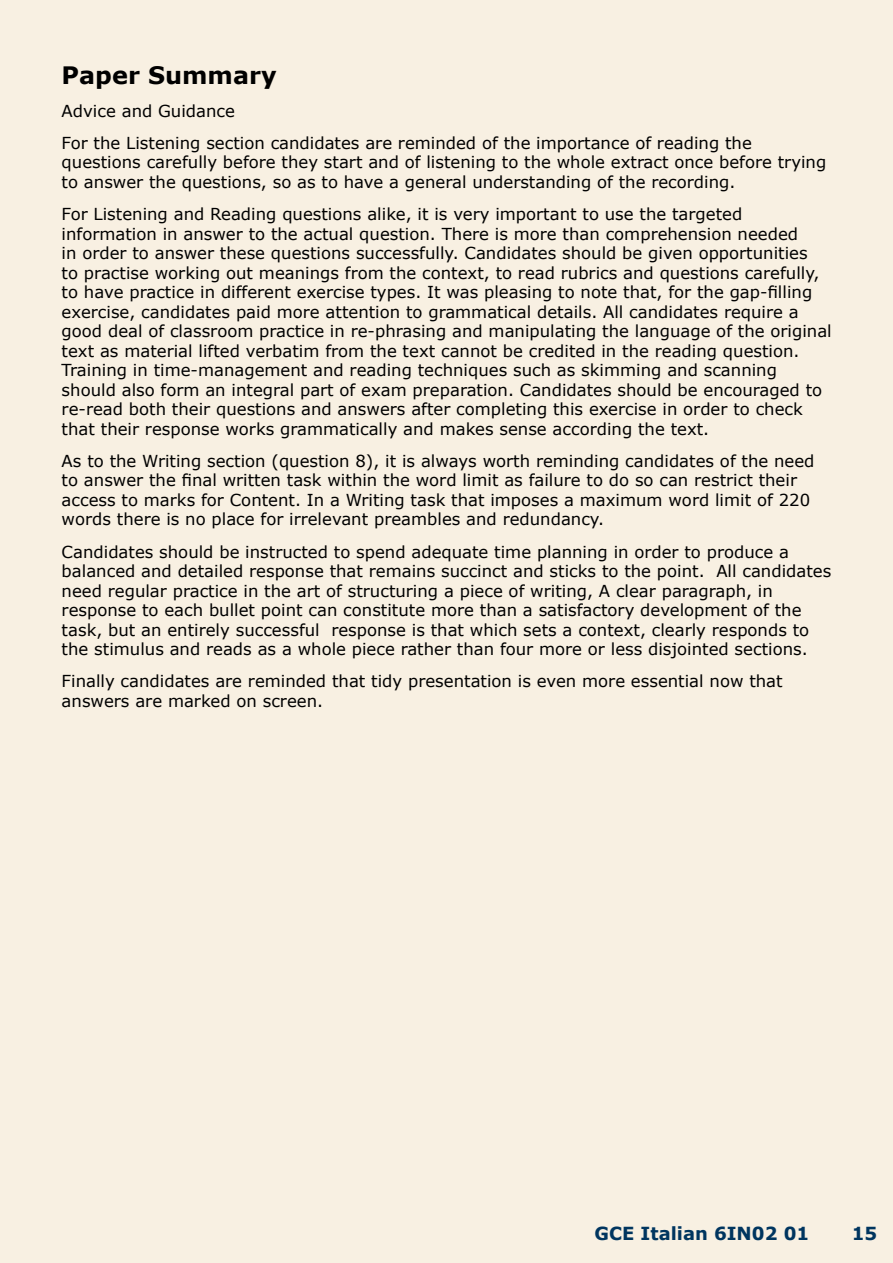
<style>
.page{position:relative;width:893px;height:1263px;background:#f8f0e2}
.page>*{position:absolute;margin:0;border:0;box-sizing:border-box;transform-origin:0 0}
.t1{font:700 24px "Verdana";color:#000}
.t2{font:700 18px "Verdana";color:#00355f}
.t3{font:16.5px/19.5px "Verdana";color:#000}
</style>
<div class="page">
<h1 class="t1" style="left:62px;top:60px;width:216px">Paper Summary</h1>
<p class="t3" style="left:62px;top:94px;width:692px;line-height:32.2px">Advice and Guidance<br>For the Listening section candidates are reminded of the importance of reading the</p>
<p class="t3" style="left:62px;top:152px;width:766px">questions carefully before they start and of listening to the whole extract once before trying to answer the questions, so as to have a general understanding of the recording.</p>
<p class="t3" style="left:62px;top:204px;width:772px">For Listening and Reading questions alike, it is very important to use the targeted information in answer to the actual question. There is more than comprehension needed<br>in order to answer these questions successfully. Candidates should be given opportunities<br>to practise working out meanings from the context, to read rubrics and questions carefully, to have practice in different exercise types. It was pleasing to note that, for the gap-filling exercise, candidates paid more attention to grammatical details. All candidates require a good deal of classroom practice in re-phrasing and manipulating the language of the original text as material lifted verbatim from the text cannot be credited in the reading question.<br>Training in time-management and reading techniques such as skimming and scanning should also form an integral part of exam preparation. Candidates should be encouraged to re-read both their questions and answers after completing this exercise in order to check that their response works grammatically and makes sense according the text.</p>
<p class="t3" style="left:62px;top:451px;width:754px">As to the Writing section (question 8), it is always worth reminding candidates of the need to answer the final written task within the word limit as failure to do so can restrict their access to marks for Content. In a Writing task that imposes a maximum word limit of 220 words there is no place for irrelevant preambles and redundancy.</p>
<p class="t3" style="left:62px;top:541px;width:771px">Candidates should be instructed to spend adequate time planning in order to produce a balanced and detailed response that remains succinct and sticks to the point. All candidates need regular practice in the art of structuring a piece of writing, A clear paragraph, in response to each bullet point can constitute more than a satisfactory development of the task, but an entirely successful response is that which sets a context, clearly responds to the stimulus and reads as a whole piece rather than four more or less disjointed sections.</p>
<p class="t3" style="left:62px;top:671px;width:722px">Finally candidates are reminded that tidy presentation is even more essential now that answers are marked on screen.</p>
<p class="t2" style="left:595px;top:1222px;width:216px">GCE Italian 6IN02 01</p>
<p class="t2" style="left:852px;top:1222px;width:27px">15</p>
</div>
